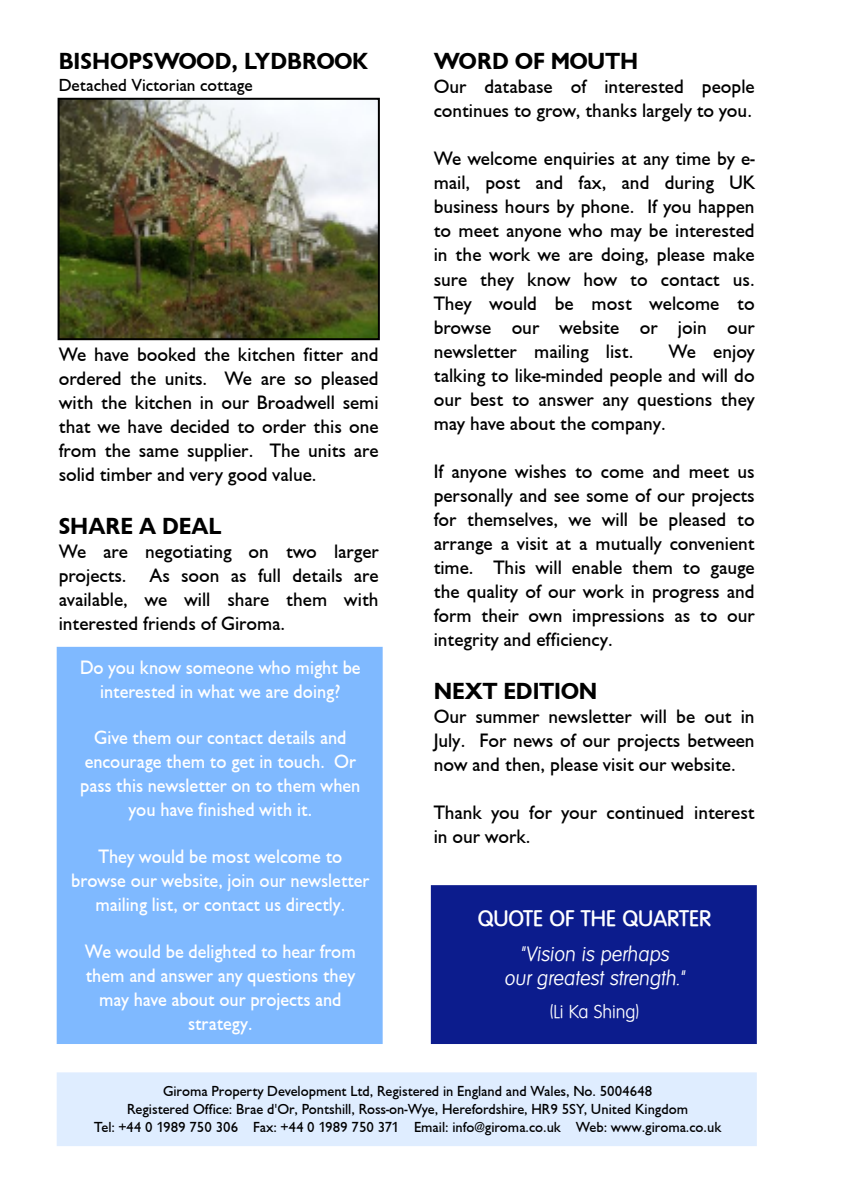
<style>
.page{position:relative;width:842px;height:1191px;background:#fff}
.page>*{position:absolute;margin:0;border:0;box-sizing:border-box;transform-origin:0 0}
.t1{font:700 24px "Chantilly";letter-spacing:.065em;color:#000}
.t2{font:700 24px "Chantilly";letter-spacing:.115em;color:#000}
.t3{font:700 24px "Chantilly";letter-spacing:.02em;color:#000}
.t4{font:700 24px "Chantilly";letter-spacing:.095em;color:#000}
.t5{font:700 22px "Volkswagen";letter-spacing:.07em;color:#fff}
.t6{font:20px/24px "Chantilly";letter-spacing:-.005em;color:#000}
.t7{font:20px/24px "Chantilly";color:#fff;text-align:center;scale:.95 1}
.t8{font:20px/24px "Chantilly";letter-spacing:-.03em;color:#000}
.t9{font:20px/24px "Chantilly";letter-spacing:-.05em;color:#fff;text-align:center;scale:.95 1}
.t10{font:20px/24px "Chantilly";letter-spacing:-.05em;color:#000}
.t11{font:20px/24px "Chantilly";letter-spacing:.035em;color:#fff;text-align:center;scale:.95 1}
.t12{font:italic 20px/24px "Volkswagen";color:#fff;text-align:center}
.t13{font:18px "Chantilly";letter-spacing:-.07em;color:#000}
.t14{font:18px "Volkswagen";letter-spacing:.005em;color:#fff}
.t15{font:15px/18px "Chantilly";color:#000;text-align:center}
</style>
<div class="page">
<div style="left:57px;top:1071px;width:700px;height:74px;background:#dfedff"></div>
<img style="left:61px;top:101px;width:316px;height:236px">
<div style="left:58px;top:98px;width:322px;height:242px;border:2px solid #000"></div>
<div style="left:431px;top:884px;width:326px;height:159px;background:#0c1c8d"></div>
<div style="left:57px;top:646px;width:326px;height:397px;background:#7fb9ff"></div>
<p class="t1" style="left:59px;top:48px;width:308px">BISH OPSWOOD, LYDBROOK</p>
<p class="t13" style="left:59px;top:75px;width:192px">D e tach e d Victorian cottage</p>
<p class="t6" style="left:59px;top:342px;width:321px">We h ave booked th e k itch en fitter and orde re d th e units. W e are so ple ase d w ith th e k itch e n in our Broadw e llse m i th at w e h ave de cide d to orde r th is one from th e sam e supplie r. Th e units are solid tim be r and ve ry good value .</p>
<p class="t4" style="left:59px;top:512px;width:171px">SH ARE A DEAL</p>
<p class="t8" style="left:59px;top:539px;width:322px">W e are ne gotiating on tw o large r proje cts. As soon as fullde tails are available , w e w ill sh are th e m w ith inte re ste d frie nds ofGirom a.</p>
<p class="t11" style="left:80px;top:655px;width:293px">Doyou know someone whomightbe inte re ste d in w h atw e are doing?</p>
<p class="t7" style="left:80px;top:725px;width:298px">Give th e m our contactde tails and<br>e ncourage th e m to ge tin touch . O r passthisnewsletterontothem when you h ave finish e d w ith it.</p>
<p class="t7" style="left:71px;top:844px;width:316px">Th e y would be m ostwe lcom e to<br>brow se our w e bsite , join our ne w sle tte r m ailing list, or contactus dire ctly.</p>
<p class="t9" style="left:85px;top:939px;width:286px">W e would be de ligh te d to h e ar from th e m and answ e r any que stions th e y m ay h ave aboutour proje cts and strate gy.</p>
<p class="t2" style="left:434px;top:48px;width:195px">W ORD OFMOUTH</p>
<p class="t10" style="left:434px;top:75px;width:325px">O ur database of inte re ste d pe ople continue s to grow , th ank s large ly to you.</p>
<p class="t6" style="left:434px;top:147px;width:328px">We welcom e enquiries atany tim e by e&shy;m ail, post and fax, and during UK busine ss h ours by ph one . Ifyou h appe n to meetanyone who may be interested in th e w ork w e are doing, ple ase m ak e sure th e y k now h ow to contact us.<br>They would be most welcome to brow se our w e bsite or join our ne w sle tte r m ailing list.</p>
<p class="t6" style="left:434px;top:339px;width:323px;text-align:justify;text-indent:235px">We enjoy talk ing to lik e -m inde d pe ople and w illdo our be st to answ e r any que stions th e y m ay h ave aboutth e com pany.</p>
<p class="t6" style="left:434px;top:459px;width:325px">Ifanyone wish es to com e and m eet us pe rsonally and se e som e ofour proje cts for th e m se lve s, w e w illbe ple ase d to arrange a visit at a m utually conve nie nt tim e . Th is w ille nable th e m to gauge th e quality of our w ork in progre ss and form th e ir ow n im pre ssions as to our inte grity and e fficie ncy.</p>
<p class="t3" style="left:434px;top:677px;width:165px">NEXTED ITIO N</p>
<p class="t6" style="left:434px;top:704px;width:323px;text-align:justify">O ur sum m e r ne w sle tte r w illbe out in July. For ne w s ofour proje cts be tw e e n now and th e n, ple ase visitour w e bsite .</p>
<p class="t6" style="left:434px;top:800px;width:325px">Th ank you for your continue d inte re st in our w ork .</p>
<p class="t5" style="left:478px;top:905px;width:234px">QUOTE OFTH E QUARTER</p>
<p class="t12" style="left:504px;top:942px;width:189px">"Vis ion is pe rh aps<br>ou rgre ate s ts tre ngth ."</p>
<p class="t14" style="left:550px;top:1002px;width:94px">(Li K a Sh ing)</p>
<p class="t15" style="left:94px;top:1081px;width:625px">Girom a Prope rty D e ve lopm e ntLtd, Re giste re d in England and W ale s, No.5004648<br>Re giste re d O ffice : Brae d'O r, Pontsh ill, Ross-on-W ye , H e re fordsh ire , H R9 5SY, Unite d K ingdom<br>Te l: + 44 0 19 89 750 306 Fax: + 44 0 19 89 750 371 Em ail: info@girom a.co.uk W e b: w w w .girom a.co.uk</p>
</div>
